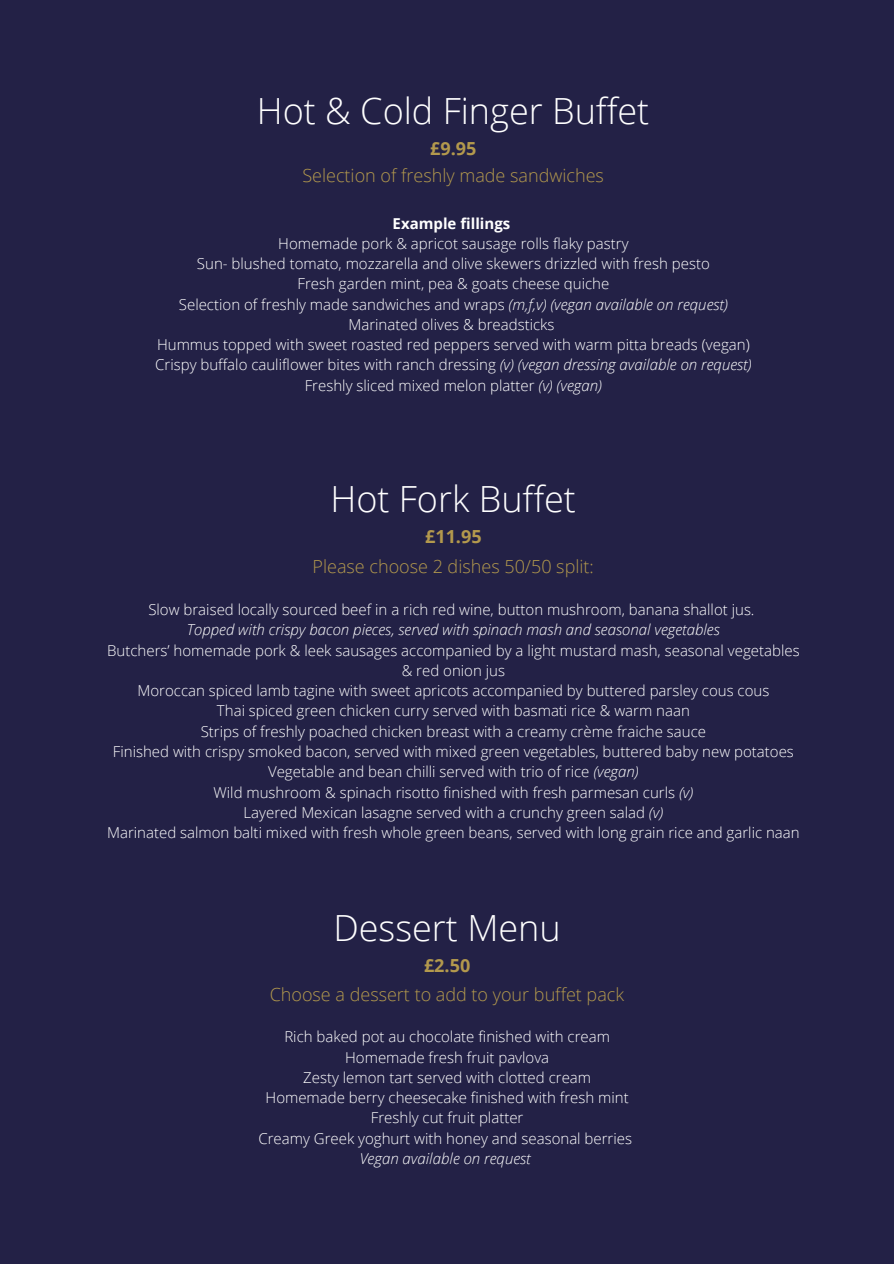
<style>
.page{position:relative;width:894px;height:1264px;background:#fff}
.page>*{position:absolute;margin:0;border:0;box-sizing:border-box;transform-origin:0 0}
.t1{font:300 36px "Open Sans";color:#fff}
.t2{font:300 18px "Open Sans";color:#b3994d}
.t3{font:700 18px "Open Sans";color:#b3994d}
.t4{font:300 15px/20.2px "Open Sans";color:#fff;text-align:center}
.t5{font:italic 300 15px "Open Sans";color:#fff}
.t6{font:700 15px "Open Sans";color:#fff}
.s1{font-style:italic}
</style>
<div class="page">
<div style="left:0;top:0;width:893px;height:1263px;background:#232146"></div>
<h1 class="t1" style="left:257px;top:86px;width:394px">Hot &amp; Cold Finger Buffet</h1>
<p class="t3" style="left:430px;top:135px;width:48px">£9.95</p>
<p class="t2" style="left:302px;top:163px;width:303px">Selection of freshly made sandwiches</p>
<p class="t6" style="left:392px;top:212px;width:119px">Example fillings</p>
<p class="t4" style="left:155px;top:233px;width:597px">Homemade pork &amp; apricot sausage rolls flaky pastry<br>Sun- blushed tomato, mozzarella and olive skewers drizzled with fresh pesto<br>Fresh garden mint, pea &amp; goats cheese quiche<br>Selection of freshly made sandwiches and wraps <span class="s1">(m,f,v) (vegan available on request)<br></span>Marinated olives &amp; breadsticks<br>Hummus topped with sweet roasted red peppers served with warm pitta breads (vegan)<br>Crispy buffalo cauliflower bites with ranch dressing <span class="s1">(v) (vegan dressing available on request)<br></span>Freshly sliced mixed melon platter <span class="s1">(v) (vegan)</span></p>
<h1 class="t1" style="left:330px;top:473px;width:247px">Hot Fork Buffet</h1>
<p class="t3" style="left:425px;top:523px;width:58px">£11.95</p>
<p class="t2" style="left:312px;top:554px;width:283px">Please choose 2 dishes 50/50 split:</p>
<p class="t4" style="left:148px;top:599px;width:607px">Slow braised locally sourced beef in a rich red wine, button mushroom, banana shallot jus.</p>
<p class="t5" style="left:187px;top:619px;width:534px">Topped with crispy bacon pieces, served with spinach mash and seasonal vegetables</p>
<p class="t4" style="left:107px;top:639px;width:694px">Butchers’ homemade pork &amp; leek sausages accompanied by a light mustard mash, seasonal vegetables &amp; red onion jus<br>Moroccan spiced lamb tagine with sweet apricots accompanied by buttered parsley cous cous<br>Thai spiced green chicken curry served with basmati rice &amp; warm naan<br>Strips of freshly poached chicken breast with a creamy crème fraiche sauce<br>Finished with crispy smoked bacon, served with mixed green vegetables, buttered baby new potatoes Vegetable and bean chilli served with trio of rice <span class="s1">(vegan)<br></span>Wild mushroom &amp; spinach risotto finished with fresh parmesan curls <span class="s1">(v)<br></span>Layered Mexican lasagne served with a crunchy green salad <span class="s1">(v)<br></span>Marinated salmon balti mixed with fresh whole green beans, served with long grain rice and garlic naan</p>
<h1 class="t1" style="left:333px;top:903px;width:229px">Dessert Menu</h1>
<p class="t3" style="left:424px;top:952px;width:48px">£2.50</p>
<p class="t2" style="left:269px;top:981px;width:356px">Choose a dessert to add to your buffet pack</p>
<p class="t4" style="left:258px;top:1026px;width:375px">Rich baked pot au chocolate finished with cream Homemade fresh fruit pavlova<br>Zesty lemon tart served with clotted cream<br>Homemade berry cheesecake finished with fresh mint Freshly cut fruit platter<br>Creamy Greek yoghurt with honey and seasonal berries</p>
<p class="t5" style="left:359px;top:1147px;width:172px">Vegan available on request</p>
</div>
